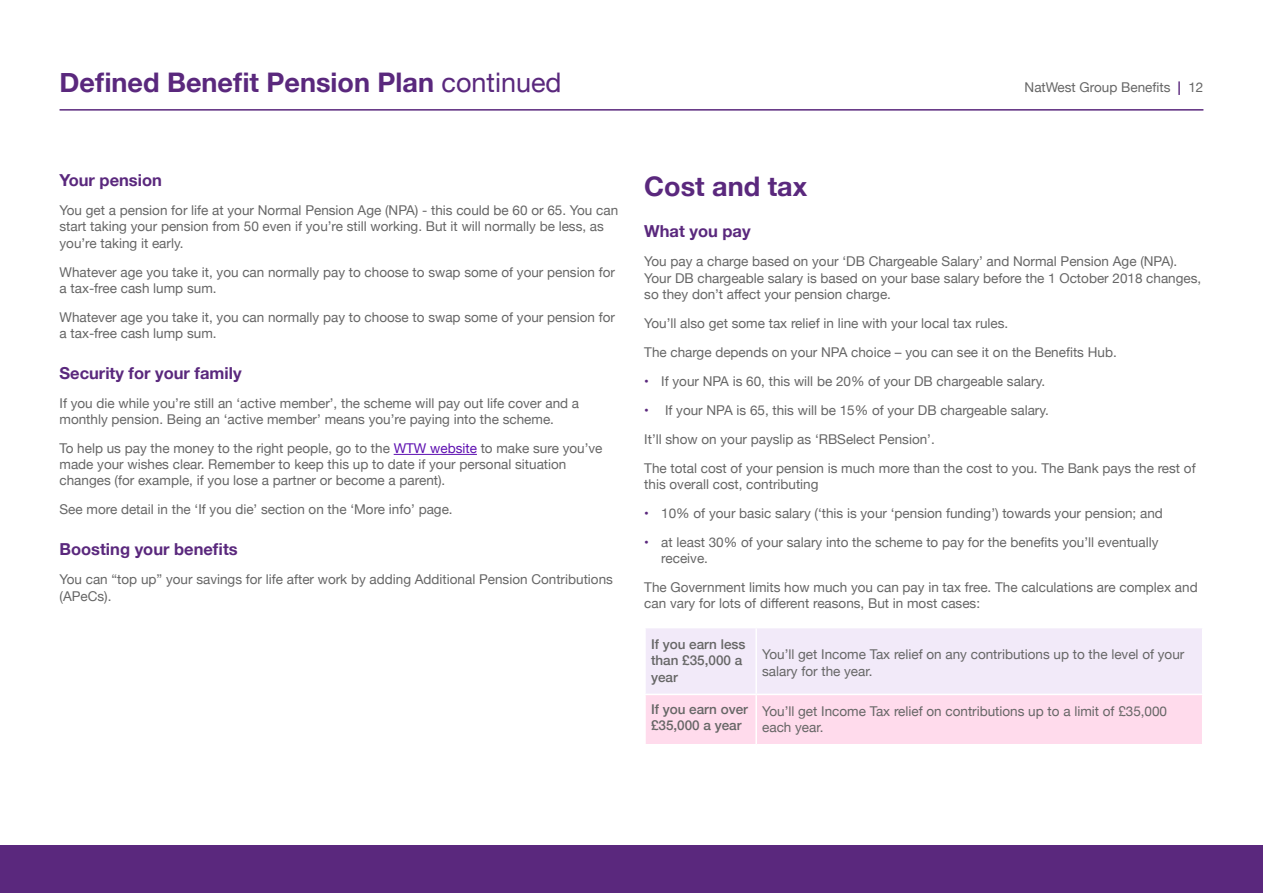
<style>
.page{position:relative;width:1263px;height:893px;background:#fff}
.page>*{position:absolute;margin:0;border:0;box-sizing:border-box;transform-origin:0 0}
.t1{font:700 27px "Helvetica Neue";color:#5a287d}
.t2{font:700 16.5px "Helvetica Neue";color:#5a287d}
.t3{font:13.5px/16.2px "Helvetica Neue";color:#666}
.t4{font:500 13.5px/16.2px "Helvetica Neue";color:#666}
.s1{font-weight:400}
.s2{font-weight:700;color:#5a287d}
.s3{color:#5e10b1}
</style>
<div class="page">
<hr style="left:394px;top:454px;width:83px;height:1px;background:#5e10b1">
<svg style="left:646px;top:628px;width:556px;height:116px;background:#f7e3f3"></svg>
<hr style="left:755px;top:628px;width:2px;height:66px;background:#fff">
<hr style="left:644px;top:694px;width:112px;height:1px;background:#fff">
<hr style="left:756px;top:694px;width:447px;height:1px;background:#fff">
<hr style="left:755px;top:695px;width:2px;height:49px;background:#fff">
<div style="left:0;top:845px;width:1263px;height:48px;background:#5a287d"></div>
<hr style="left:60px;top:109px;width:1143px;height:2px;background:#5a287d">
<h1 class="t1" style="left:60px;top:61px;width:504px">Defined Benefit Pension Plan <span class="s1">continued</span></h1>
<p class="t3" style="left:1025px;top:80px;width:180px">NatWest Group Benefits <span class="s2">|</span> 12</p>
<p class="t2" style="left:60px;top:167px;width:104px">Your pension</p>
<p class="t3" style="left:60px;top:203px;width:560px">You get a pension for life at your Normal Pension Age (NPA) - this could be 60 or 65. You can start taking your pension from 50 even if you’re still working. But it will normally be less, as you’re taking it early.</p>
<p class="t3" style="left:60px;top:264px;width:557px">Whatever age you take it, you can normally pay to choose to swap some of your pension for a tax-free cash lump sum.</p>
<p class="t3" style="left:60px;top:310px;width:557px">Whatever age you take it, you can normally pay to choose to swap some of your pension for a tax-free cash lump sum.</p>
<p class="t2" style="left:60px;top:360px;width:184px">Security for your family</p>
<p class="t3" style="left:60px;top:396px;width:521px">If you die while you’re still an ‘active member’, the scheme will pay out life cover and a monthly pension. Being an ‘active member’ means you’re paying into the scheme.</p>
<p class="t3" style="left:60px;top:441px;width:544px">To help us pay the money to the right people, go to the <span class="s3">WTW website</span> to make sure you’ve made your wishes clear. Remember to keep this up to date if your personal situation changes (for example, if you lose a partner or become a parent).</p>
<p class="t3" style="left:60px;top:502px;width:395px">See more detail in the ‘If you die’ section on the ‘More info’ page.</p>
<p class="t2" style="left:60px;top:537px;width:180px">Boosting your benefits</p>
<p class="t3" style="left:60px;top:572px;width:555px">You can “top up” your savings for life after work by adding Additional Pension Contributions (APeCs).</p>
<h1 class="t1" style="left:644px;top:166px;width:165px">Cost and tax</h1>
<p class="t2" style="left:644px;top:219px;width:108px">What you pay</p>
<p class="t3" style="left:644px;top:254px;width:558px">You pay a charge based on your ‘DB Chargeable Salary’ and Normal Pension Age (NPA).<br>Your DB chargeable salary is based on your base salary before the 1 October 2018 changes, so they don’t affect your pension charge.</p>
<p class="t3" style="left:644px;top:309px;width:474px;line-height:29px">You’ll also get some tax relief in line with your local tax rules.<br>The charge depends on your NPA choice – you can see it on the Benefits Hub.</p>
<p class="t3" style="left:644px;top:374px;width:402px"><span class="s2">•</span> If your NPA is 60, this will be 20% of your DB chargeable salary.</p>
<p class="t3" style="left:644px;top:396px;width:553px;line-height:29px"><span class="s2">•</span> If your NPA is 65, this will be 15% of your DB chargeable salary.<br>It’ll show on your payslip as ‘RBSelect Pension’.<br>The total cost of your pension is much more than the cost to you. The Bank pays the rest of</p>
<p class="t3" style="left:644px;top:477px;width:176px">this overall cost, contributing</p>
<p class="t3" style="left:644px;top:506px;width:520px"><span class="s2">•</span> 10% of your basic salary (‘this is your ‘pension funding’) towards your pension; and</p>
<p class="t3" style="left:661px;top:535px;width:499px;text-indent:-17px"><span class="s2">•</span> at least 30% of your salary into the scheme to pay for the benefits you’ll eventually receive.</p>
<p class="t3" style="left:644px;top:580px;width:555px">The Government limits how much you can pay in tax free. The calculations are complex and can vary for lots of different reasons, But in most cases:</p>
<p class="t4" style="left:651px;top:635px;width:96px">If you earn less than £35,000 a year</p>
<p class="t3" style="left:762px;top:647px;width:424px">You’ll get Income Tax relief on any contributions up to the level of your salary for the year.</p>
<p class="t4" style="left:651px;top:700px;width:99px">If you earn over £35,000 a year</p>
<p class="t3" style="left:762px;top:704px;width:406px">You’ll get Income Tax relief on contributions up to a limit of £35,000 each year.</p>
</div>
